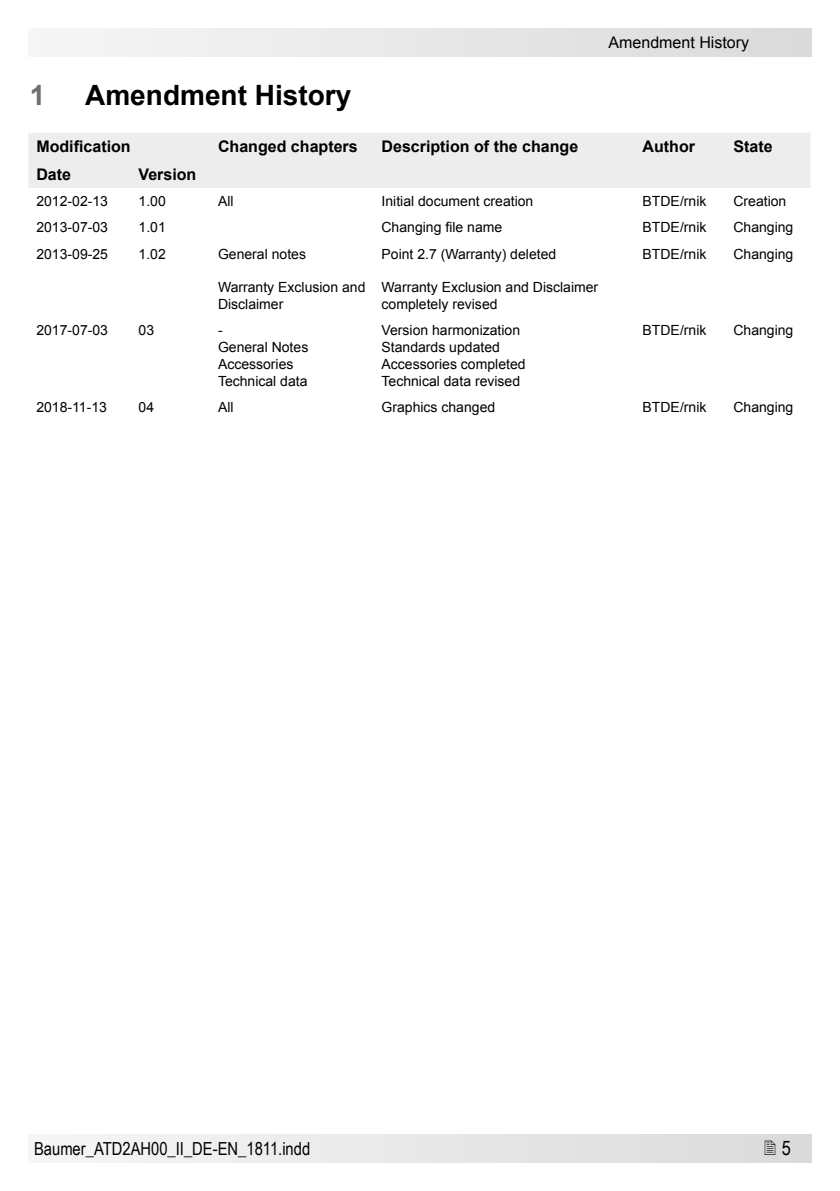
<style>
.page{position:relative;width:840px;height:1191px;background:#fff}
.page>*{position:absolute;margin:0;border:0;box-sizing:border-box;transform-origin:0 0}
.t1{font:700 28px "Arial";color:#000}
.t2{font:700 28px "Arial";color:#706f6f}
.t3{font:20px "Arial Narrow";color:#000}
.t4{font:18px "Arial Narrow";color:#000}
.t5{font:700 16px "Arial";color:#000}
.t6{font:16px "Arial";color:#000}
.t7{font:14px/16.8px "Arial";color:#000}
</style>
<div class="page">
<div style="left:28px;top:28px;width:783px;height:29px;background:linear-gradient(to right,#f6f6f6,#dadada)"></div>
<div style="left:28px;top:1134px;width:783px;height:28px;background:linear-gradient(to right,#f6f6f6,#dadada)"></div>
<div style="left:28px;top:133px;width:782px;height:55px;background:#ededee"></div>
<svg style="left:764px;top:1140px;width:11px;height:15px"></svg>
<p class="t6" style="left:608px;top:32px;width:142px">Amendment History</p>
<h1 class="t2" style="left:30px;top:77px;width:17px">1</h1>
<h1 class="t1" style="left:85px;top:77px;width:268px">Amendment History</h1>
<p class="t5" style="left:36px;top:136px;width:96px">Modification</p>
<p class="t5" style="left:218px;top:136px;width:141px">Changed chapters</p>
<p class="t5" style="left:381px;top:136px;width:198px">Description of the change</p>
<p class="t5" style="left:642px;top:136px;width:54px">Author</p>
<p class="t5" style="left:733px;top:136px;width:41px">State</p>
<p class="t5" style="left:36px;top:164px;width:36px">Date</p>
<p class="t5" style="left:138px;top:164px;width:59px">Version</p>
<p class="t7" style="left:36px;top:193px;width:73px">2012-02-13</p>
<p class="t7" style="left:138px;top:193px;width:29px">1.00</p>
<p class="t7" style="left:218px;top:193px;width:17px">All</p>
<p class="t7" style="left:381px;top:193px;width:153px">Initial document creation</p>
<p class="t7" style="left:642px;top:193px;width:65px">BTDE/rnik</p>
<p class="t7" style="left:733px;top:193px;width:54px">Creation</p>
<p class="t7" style="left:36px;top:219px;width:73px">2013-07-03</p>
<p class="t7" style="left:138px;top:219px;width:29px">1.01</p>
<p class="t7" style="left:381px;top:219px;width:122px">Changing file name</p>
<p class="t7" style="left:642px;top:219px;width:65px">BTDE/rnik</p>
<p class="t7" style="left:733px;top:219px;width:61px">Changing</p>
<p class="t7" style="left:36px;top:245px;width:73px">2013-09-25</p>
<p class="t7" style="left:138px;top:245px;width:29px">1.02</p>
<p class="t7" style="left:218px;top:245px;width:89px">General notes</p>
<p class="t7" style="left:218px;top:279px;width:149px">Warranty Exclusion and<br>Disclaimer</p>
<p class="t7" style="left:381px;top:245px;width:176px">Point 2.7 (Warranty) deleted</p>
<p class="t7" style="left:381px;top:279px;width:218px">Warranty Exclusion and Disclaimer completely revised</p>
<p class="t7" style="left:642px;top:245px;width:65px">BTDE/rnik</p>
<p class="t7" style="left:733px;top:245px;width:61px">Changing</p>
<p class="t7" style="left:36px;top:322px;width:73px">2017-07-03</p>
<p class="t7" style="left:138px;top:322px;width:17px">03</p>
<p class="t7" style="left:218px;top:322px;width:92px">-<br>General Notes<br>Accessories<br>Technical data</p>
<p class="t7" style="left:381px;top:322px;width:145px">Version harmonization<br>Standards updated<br>Accessories completed<br>Technical data revised</p>
<p class="t7" style="left:642px;top:322px;width:65px">BTDE/rnik</p>
<p class="t7" style="left:733px;top:322px;width:61px">Changing</p>
<p class="t7" style="left:36px;top:399px;width:72px">2018-11-13</p>
<p class="t7" style="left:138px;top:399px;width:17px">04</p>
<p class="t7" style="left:218px;top:399px;width:17px">All</p>
<p class="t7" style="left:381px;top:399px;width:115px">Graphics changed</p>
<p class="t7" style="left:642px;top:399px;width:65px">BTDE/rnik</p>
<p class="t7" style="left:733px;top:399px;width:61px">Changing</p>
<p class="t4" style="left:34px;top:1135px;width:277px">Baumer_ATD2AH00_II_DE-EN_1811.indd</p>
<h2 class="t3" style="left:781px;top:1133px;width:11px">5</h2>
</div>
